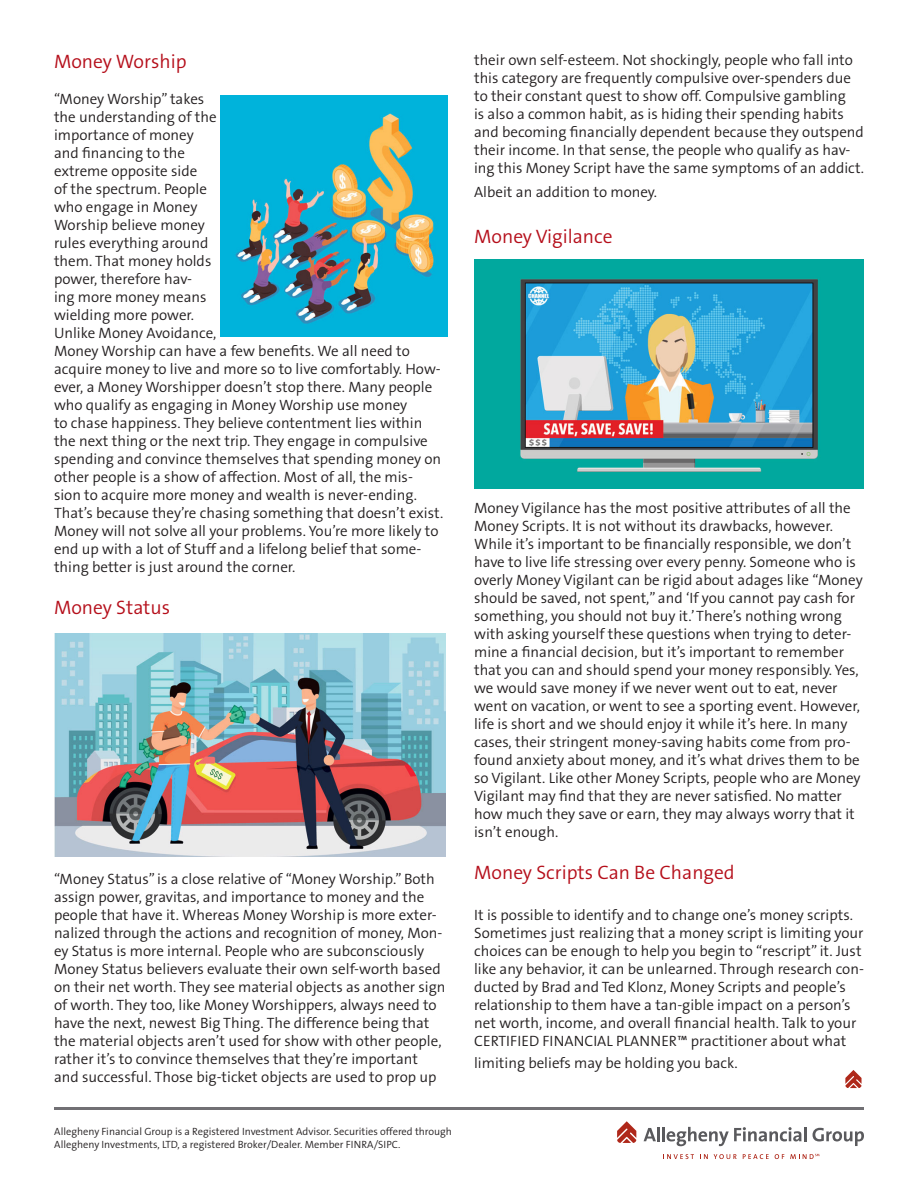
<style>
.page{position:relative;width:918px;height:1188px;background:#fff}
.page>*{position:absolute;margin:0;border:0;box-sizing:border-box;transform-origin:0 0}
.t1{font:300 19.5px "The Sans B4";color:#b50e1a}
.t2{font:300 15px/18px "The Sans B4";color:#231f20}
.t3{font:300 10.5px/12.6px "The Sans B4";color:#231f20}
</style>
<div class="page">
<hr style="left:54px;top:1107px;width:810px;height:3px;background:#717074">
<svg style="left:644px;top:1128px;width:12px;height:13px"></svg>
<hr style="left:657px;top:1127px;width:3px;height:14px;background:#5a5a5d">
<hr style="left:662px;top:1127px;width:3px;height:14px;background:#5a5a5d">
<svg style="left:667px;top:1127px;width:134px;height:19px"></svg>
<hr style="left:804px;top:1127px;width:3px;height:14px;background:#5a5a5d">
<svg style="left:813px;top:1128px;width:51px;height:18px"></svg>
<svg style="left:617px;top:1121px;width:19px;height:22px"></svg>
<svg style="left:663px;top:1154px;width:31px;height:5px"></svg>
<svg style="left:700px;top:1154px;width:8px;height:5px"></svg>
<svg style="left:714px;top:1154px;width:23px;height:5px"></svg>
<svg style="left:743px;top:1154px;width:26px;height:5px"></svg>
<svg style="left:775px;top:1154px;width:9px;height:5px"></svg>
<svg style="left:790px;top:1154px;width:29px;height:5px"></svg>
<img style="left:221px;top:95px;width:226px;height:242px">
<img style="left:54px;top:634px;width:392px;height:222px">
<img style="left:474px;top:259px;width:390px;height:230px">
<svg style="left:845px;top:1070px;width:17px;height:18px"></svg>
<p class="t1" style="left:54px;top:51px;width:134px">Money Worship</p>
<p class="t2" style="left:54px;top:91px;width:391px">“Money Worship” takes<br>the understanding of the<br>importance of money<br>and financing to the<br>extreme opposite side<br>of the spectrum. People<br>who engage in Money<br>Worship believe money<br>rules everything around<br>them. That money holds<br>power, therefore hav-<br>ing more money means<br>wielding more power.<br>Unlike Money Avoidance,<br>Money Worship can have a few benefits. We all need to acquire money to live and more so to live comfortably. How&shy;ever, a Money Worshipper doesn’t stop there. Many people who qualify as engaging in Money Worship use money<br>to chase happiness. They believe contentment lies within the next thing or the next trip. They engage in compulsive spending and convince themselves that spending money on other people is a show of affection. Most of all, the mis&shy;sion to acquire more money and wealth is never-ending.<br>That’s because they’re chasing something that doesn’t exist.<br>Money will not solve all your problems. You’re more likely to end up with a lot of Stuff and a lifelong belief that some&shy;thing better is just around the corner.</p>
<p class="t1" style="left:54px;top:597px;width:118px">Money Status</p>
<p class="t2" style="left:54px;top:870px;width:393px">“Money Status” is a close relative of “Money Worship.” Both assign power, gravitas, and importance to money and the people that have it. Whereas Money Worship is more exter&shy;nalized through the actions and recognition of money, Mon&shy;ey Status is more internal. People who are subconsciously Money Status believers evaluate their own self-worth based on their net worth. They see material objects as another sign of worth. They too, like Money Worshippers, always need to have the next, newest Big Thing. The difference being that the material objects aren’t used for show with other people, rather it’s to convince themselves that they’re important and successful. Those big-ticket objects are used to prop up</p>
<p class="t3" style="left:54px;top:1126px;width:399px">Allegheny Financial Group is a Registered Investment Advisor. Securities offered through<br>Allegheny Investments, LTD, a registered Broker/Dealer. Member FINRA/SIPC.</p>
<p class="t2" style="left:474px;top:51px;width:392px">their own self-esteem. Not shockingly, people who fall into this category are frequently compulsive over-spenders due to their constant quest to show off. Compulsive gambling<br>is also a common habit, as is hiding their spending habits and becoming financially dependent because they outspend their income. In that sense, the people who qualify as hav&shy;ing this Money Script have the same symptoms of an addict.</p>
<p class="t2" style="left:474px;top:183px;width:184px">Albeit an addition to money.</p>
<p class="t1" style="left:474px;top:226px;width:140px">Money Vigilance</p>
<p class="t2" style="left:474px;top:500px;width:390px">Money Vigilance has the most positive attributes of all the Money Scripts. It is not without its drawbacks, however.<br>While it’s important to be financially responsible, we don’t have to live life stressing over every penny. Someone who is overly Money Vigilant can be rigid about adages like “Money should be saved, not spent,” and ‘If you cannot pay cash for something, you should not buy it.’ There’s nothing wrong with asking yourself these questions when trying to deter&shy;mine a financial decision, but it’s important to remember that you can and should spend your money responsibly. Yes, we would save money if we never went out to eat, never went on vacation, or went to see a sporting event. However, life is short and we should enjoy it while it’s here. In many cases, their stringent money-saving habits come from pro&shy;found anxiety about money, and it’s what drives them to be so Vigilant. Like other Money Scripts, people who are Money Vigilant may find that they are never satisfied. No matter how much they save or earn, they may always worry that it isn’t enough.</p>
<p class="t1" style="left:474px;top:862px;width:262px">Money Scripts Can Be Changed</p>
<p class="t2" style="left:474px;top:906px;width:391px">It is possible to identify and to change one’s money scripts.<br>Sometimes just realizing that a money script is limiting your choices can be enough to help you begin to “rescript” it. Just like any behavior, it can be unlearned. Through research con&shy;ducted by Brad and Ted Klonz, Money Scripts and people’s relationship to them have a tan-gible impact on a person’s net worth, income, and overall financial health. Talk to your CERTIFIED FINANCIAL PLANNER™ practitioner about what</p>
<p class="t2" style="left:474px;top:1054px;width:265px">limiting beliefs may be holding you back.</p>
</div>
